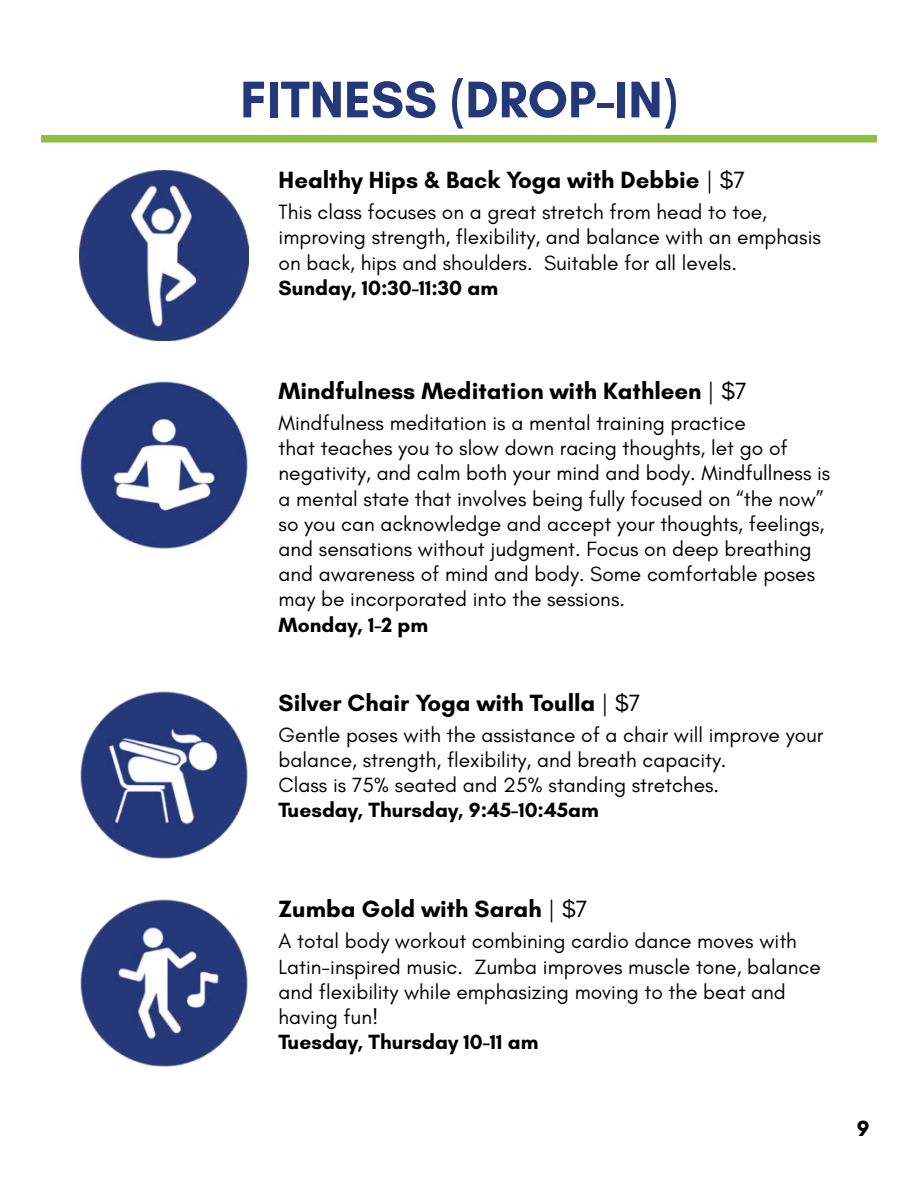
<style>
.page{position:relative;width:918px;height:1188px;background:#fff}
.page>*{position:absolute;margin:0;border:0;box-sizing:border-box;transform-origin:0 0}
.t1{font:700 52.5px "Glacial Indifference";color:#253879}
.t2{font:700 24px "Glacial Indifference";color:#000}
.t3{font:700 22.5px "Glacial Indifference";color:#000}
.t4{font:21px/25.2px "Glacial Indifference";color:#000}
.t5{font:700 21px "Glacial Indifference";color:#000}
.s1{font-weight:400}
</style>
<div class="page">
<div style="left:41px;top:135px;width:836px;height:7px;background:#8ebe3f"></div>
<img style="left:80px;top:691px;width:168px;height:168px">
<img style="left:80px;top:899px;width:168px;height:168px">
<img style="left:80px;top:170px;width:169px;height:171px">
<img style="left:80px;top:381px;width:168px;height:168px">
<p class="t1" style="left:240px;top:67px;width:439px">FITNESS (DROP-IN)</p>
<p class="t2" style="left:279px;top:165px;width:468px">Healthy Hips &amp; Back Yoga with Debbie <span class="s1">| $7</span></p>
<p class="t4" style="left:279px;top:200px;width:544px">This class focuses on a great stretch from head to toe, improving strength, flexibility, and balance with an emphasis on back, hips and shoulders. Suitable for all levels.</p>
<p class="t5" style="left:279px;top:275px;width:221px">Sunday, 10:30-11:30 am</p>
<p class="t2" style="left:279px;top:376px;width:470px">Mindfulness Meditation with Kathleen <span class="s1">| $7</span></p>
<p class="t4" style="left:279px;top:411px;width:553px">Mindfulness meditation is a mental training practice<br>that teaches you to slow down racing thoughts, let go of negativity, and calm both your mind and body. Mindfullness is a mental state that involves being fully focused on “the now” so you can acknowledge and accept your thoughts, feelings, and sensations without judgment. Focus on deep breathing and awareness of mind and body. Some comfortable poses may be incorporated into the sessions.</p>
<p class="t5" style="left:279px;top:612px;width:151px">Monday, 1-2 pm</p>
<p class="t2" style="left:279px;top:688px;width:364px">Silver Chair Yoga with Toulla <span class="s1">| $7</span></p>
<p class="t4" style="left:279px;top:722px;width:546px">Gentle poses with the assistance of a chair will improve your balance, strength, flexibility, and breath capacity.</p>
<p class="t4" style="left:279px;top:773px;width:442px">Class is 75% seated and 25% standing stretches.</p>
<p class="t5" style="left:279px;top:797px;width:322px">Tuesday, Thursday, 9:45-10:45am</p>
<p class="t2" style="left:279px;top:894px;width:311px">Zumba Gold with Sarah <span class="s1">| $7</span></p>
<p class="t4" style="left:279px;top:929px;width:544px">A total body workout combining cardio dance moves with Latin-inspired music. Zumba improves muscle tone, balance and flexibility while emphasizing moving to the beat and having fun!</p>
<p class="t5" style="left:279px;top:1029px;width:261px">Tuesday, Thursday 10-11 am</p>
<p class="t3" style="left:857px;top:1115px;width:14px">9</p>
</div>
